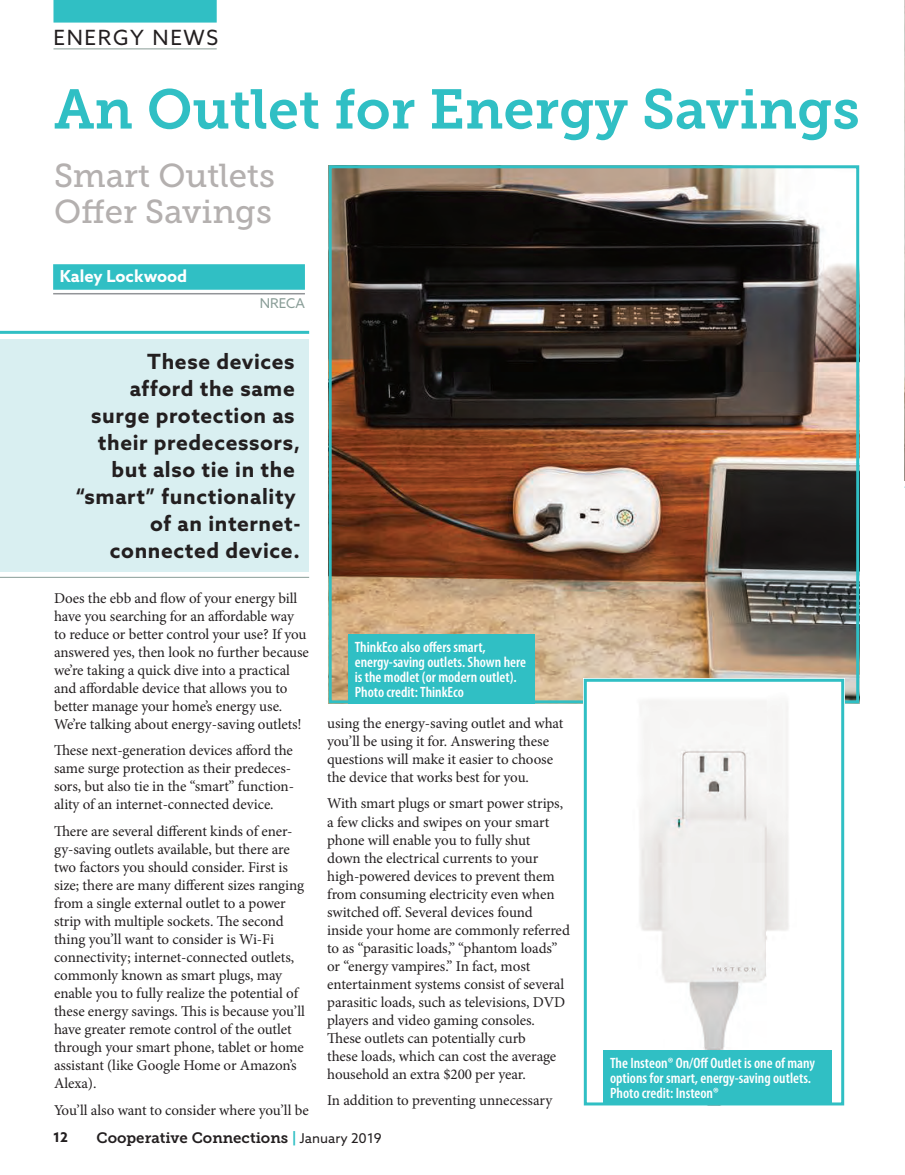
<style>
.page{position:relative;width:905px;height:1175px;background:#fff}
.page>*{position:absolute;margin:0;border:0;box-sizing:border-box;transform-origin:0 0}
.t1{font:55.5px "Museo Slab 700";color:#30bfc4}
.t2{font:33px/36px "Museo Slab 500";color:#b4b0af}
.t3{font:700 21px/27px "Azo Sans";letter-spacing:.03em;color:#231f20;text-align:right}
.t4{font:21px "Azo Sans";letter-spacing:.08em;color:#231f20}
.t5{font:700 16.5px "Azo Sans";color:#fff}
.t6{font:15px/18px "Minion Pro";letter-spacing:-.005em;color:#231f20}
.t7{font:600 condensed 15px/15px "Myriad Pro";color:#fff}
.t8{font:15px "Museo Slab 700";color:#231f20}
.t9{font:13.5px "Azo Sans";color:#899d97}
.t10{font:700 13.5px "Azo Sans";color:#231f20}
.s1{color:#30bfc4}
.s2{font-family:"Azo Sans";font-size:13.5px}
</style>
<div class="page">
<img style="left:332px;top:169px;width:523px;height:530px">
<div style="left:328px;top:165px;width:531px;height:538px;border:3px solid #30bfc4"></div>
<img style="left:588px;top:682px;width:252px;height:419px">
<div style="left:584px;top:678px;width:260px;height:427px;border:3px solid #30bfc4"></div>
<div style="left:603px;top:1050px;width:228px;height:55px;background:#30bfc4"></div>
<div style="left:0;top:339px;width:309px;height:232px;background:#d9eff1"></div>
<hr style="left:0;top:331px;width:309px;height:3px;background:#30bfc4">
<hr style="left:0;top:577px;width:309px;height:1px;background:#899d97">
<div style="left:53px;top:264px;width:252px;height:26px;background:#30bfc4"></div>
<hr style="left:53px;top:293px;width:252px;height:1px;background:#939598">
<img style="left:904px;top:1px;width:1px;height:479px">
<div style="left:348px;top:633px;width:186px;height:70px;background:#30bfc4"></div>
<div style="left:53px;top:0;width:164px;height:23px;background:#30bfc4"></div>
<hr style="left:53px;top:48px;width:164px;height:1px;background:#899d97">
<h3 class="t4" style="left:53px;top:24px;width:166px">ENERGY NEWS</h3>
<h1 class="t1" style="left:54px;top:78px;width:807px">An Outlet for Energy Savings</h1>
<h2 class="t2" style="left:54px;top:158px;width:222px">Smart Outlets<br>Offer Savings</h2>
<p class="t5" style="left:60px;top:265px;width:129px">Kaley Lockwood</p>
<p class="t9" style="left:260px;top:294px;width:47px">NRECA</p>
<h3 class="t3" style="left:76px;top:347px;width:226px">These devices<br>afford the same surge protection as their predecessors, but also tie in the “smart” functionality of an internet&shy;connected device.</h3>
<p class="t6" style="left:54px;top:589px;width:256px">Does the ebb and flow of your energy bill have you searching for an affordable way to reduce or better control your use? If you answered yes, then look no further because we’re taking a quick dive into a practical and affordable device that allows you to better manage your home’s energy use.<br>We’re talking about energy-saving outlets!</p>
<p class="t6" style="left:54px;top:741px;width:241px">These next-generation devices afford the same surge protection as their predeces&shy;sors, but also tie in the “smart” function&shy;ality of an internet-connected device.</p>
<p class="t6" style="left:54px;top:822px;width:252px">There are several different kinds of ener&shy;gy-saving outlets available, but there are two factors you should consider. First is size; there are many different sizes ranging from a single external outlet to a power strip with multiple sockets. The second thing you’ll want to consider is Wi-Fi connectivity; internet-connected outlets, commonly known as smart plugs, may enable you to fully realize the potential of these energy savings. This is because you’ll have greater remote control of the outlet through your smart phone, tablet or home assistant (like Google Home or Amazon’s Alexa).</p>
<p class="t6" style="left:54px;top:1101px;width:256px">You’ll also want to consider where you’ll be</p>
<p class="t7" style="left:355px;top:639px;width:173px">ThinkEco also offers smart, energy-saving outlets. Shown here is the modlet (or modern outlet).<br>Photo credit: ThinkEco</p>
<p class="t6" style="left:327px;top:714px;width:238px">using the energy-saving outlet and what you’ll be using it for. Answering these questions will make it easier to choose the device that works best for you.</p>
<p class="t6" style="left:327px;top:794px;width:244px">With smart plugs or smart power strips, a few clicks and swipes on your smart phone will enable you to fully shut<br>down the electrical currents to your high-powered devices to prevent them from consuming electricity even when switched off. Several devices found inside your home are commonly referred to as “parasitic loads,” “phantom loads” or “energy vampires.” In fact, most entertainment systems consist of several parasitic loads, such as televisions, DVD players and video gaming consoles.<br>These outlets can potentially curb<br>these loads, which can cost the average household an extra $200 per year.</p>
<p class="t6" style="left:327px;top:1091px;width:227px">In addition to preventing unnecessary</p>
<p class="t10" style="left:53px;top:1128px;width:16px">12</p>
<p class="t8" style="left:96px;top:1129px;width:287px">Cooperative Connections <span class="s1">|</span> <span class="s2">January 2019</span></p>
<p class="t7" style="left:610px;top:1056px;width:206px">The Insteon® On/Off Outlet is one of many options for smart, energy-saving outlets.<br>Photo credit: Insteon®</p>
</div>
